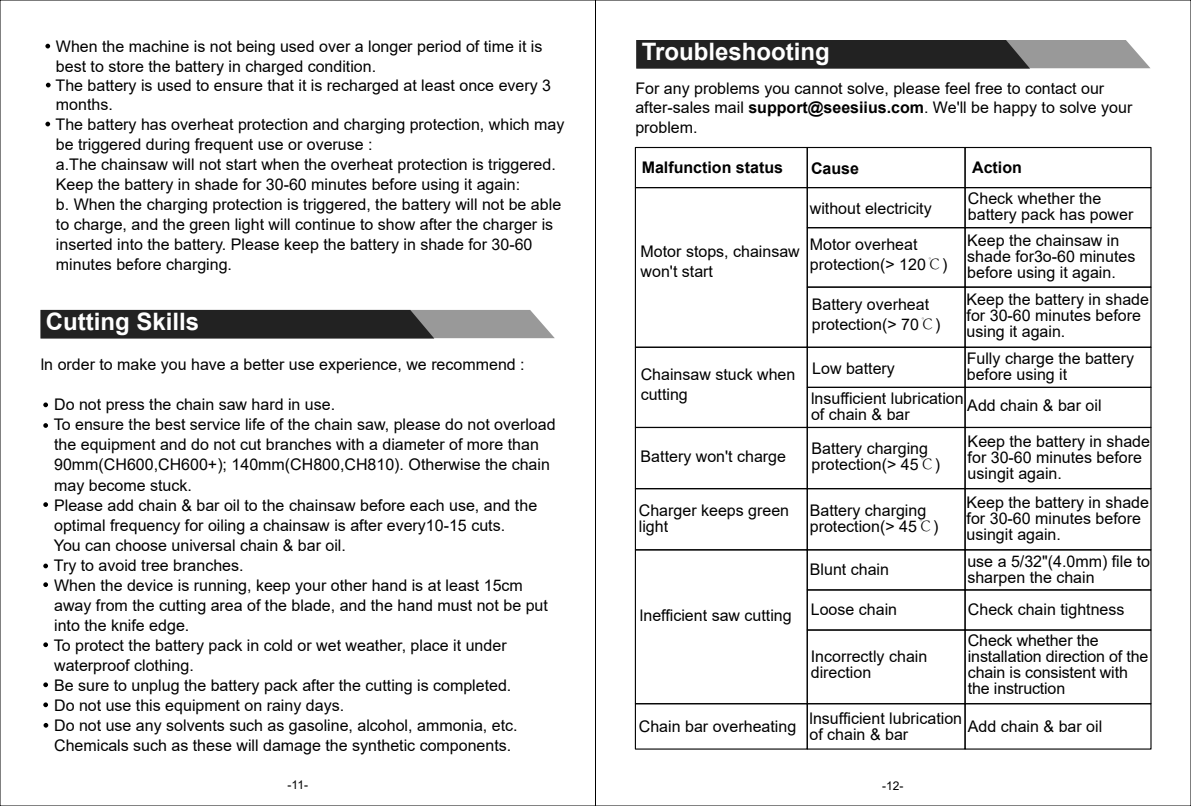
<style>
.page{position:relative;width:1191px;height:806px;background:#fff}
.page>*{position:absolute;margin:0;border:0;box-sizing:border-box;transform-origin:0 0}
.t1{font:700 24px "Arial";color:#fff}
.t2{font:16px/20px "Arial";color:#000}
.t3{font:700 16px "Arial";color:#000}
.t4{font:12px "Arial";color:#000}
.s1{font-weight:700}
.s2{font-family:"Adobe Song Std";font-weight:300}
</style>
<div class="page">
<svg style="left:40px;top:310px;width:515px;height:28px;background:#434343"></svg>
<svg style="left:636px;top:40px;width:514px;height:29px;background:#454545"></svg>
<svg style="left:45px;top:44px;width:5px;height:4px"></svg>
<svg style="left:45px;top:122px;width:5px;height:4px"></svg>
<svg style="left:43px;top:402px;width:5px;height:5px"></svg>
<svg style="left:43px;top:423px;width:5px;height:4px"></svg>
<svg style="left:43px;top:502px;width:5px;height:4px"></svg>
<svg style="left:43px;top:563px;width:5px;height:5px"></svg>
<svg style="left:43px;top:582px;width:5px;height:4px"></svg>
<svg style="left:43px;top:642px;width:5px;height:4px"></svg>
<svg style="left:43px;top:682px;width:5px;height:4px"></svg>
<svg style="left:43px;top:702px;width:5px;height:4px"></svg>
<svg style="left:44px;top:723px;width:4px;height:4px"></svg>
<svg style="left:46px;top:83px;width:5px;height:4px"></svg>
<div style="left:635px;top:147px;width:173px;height:41px;border:1px solid #040404"></div>
<div style="left:635px;top:187px;width:173px;height:160px;border:1px solid #040404"></div>
<div style="left:806px;top:147px;width:159px;height:41px;border:1px solid #040404"></div>
<div style="left:964px;top:147px;width:187px;height:41px;border:1px solid #040404"></div>
<div style="left:806px;top:187px;width:159px;height:41px;border:1px solid #040404"></div>
<div style="left:964px;top:187px;width:187px;height:41px;border:1px solid #040404"></div>
<div style="left:806px;top:227px;width:159px;height:60px;border:1px solid #040404"></div>
<div style="left:964px;top:227px;width:187px;height:60px;border:1px solid #040404"></div>
<div style="left:964px;top:286px;width:187px;height:61px;border:1px solid #040404"></div>
<div style="left:806px;top:286px;width:159px;height:61px;border:1px solid #040404"></div>
<div style="left:635px;top:346px;width:173px;height:82px;border:1px solid #040404"></div>
<div style="left:806px;top:346px;width:159px;height:41px;border:1px solid #040404"></div>
<div style="left:964px;top:346px;width:187px;height:41px;border:1px solid #040404"></div>
<div style="left:806px;top:386px;width:159px;height:42px;border:1px solid #040404"></div>
<div style="left:964px;top:386px;width:187px;height:42px;border:1px solid #040404"></div>
<div style="left:806px;top:629px;width:159px;height:74px;border:1px solid #040404"></div>
<div style="left:964px;top:629px;width:187px;height:74px;border:1px solid #040404"></div>
<div style="left:635px;top:426px;width:173px;height:63px;border:1px solid #040404"></div>
<div style="left:806px;top:426px;width:159px;height:63px;border:1px solid #040404"></div>
<div style="left:964px;top:426px;width:187px;height:63px;border:1px solid #040404"></div>
<div style="left:635px;top:488px;width:173px;height:62px;border:1px solid #040404"></div>
<div style="left:806px;top:488px;width:159px;height:62px;border:1px solid #040404"></div>
<div style="left:964px;top:488px;width:187px;height:62px;border:1px solid #040404"></div>
<div style="left:635px;top:549px;width:173px;height:154px;border:1px solid #040404"></div>
<div style="left:806px;top:549px;width:159px;height:41px;border:1px solid #040404"></div>
<div style="left:964px;top:549px;width:187px;height:41px;border:1px solid #040404"></div>
<div style="left:635px;top:702px;width:173px;height:47px;border:1px solid #040404"></div>
<div style="left:806px;top:702px;width:159px;height:47px;border:1px solid #040404"></div>
<div style="left:964px;top:702px;width:187px;height:47px;border:1px solid #040404"></div>
<p class="t2" style="left:56px;top:37px;width:510px">When the machine is not being used over a longer period of time it is best to store the battery in charged condition.<br>The battery is used to ensure that it is recharged at least once every 3 months.<br>The battery has overheat protection and charging protection, which may be triggered during frequent use or overuse :<br>a.The chainsaw will not start when the overheat protection is triggered.<br>Keep the battery in shade for 30-60 minutes before using it again:<br>b. When the charging protection is triggered, the battery will not be able to charge, and the green light will continue to show after the charger is inserted into the battery. Please keep the battery in shade for 30-60 minutes before charging.</p>
<h1 class="t1" style="left:46px;top:304px;width:155px">Cutting Skills</h1>
<h1 class="t1" style="left:641px;top:35px;width:190px">Troubleshooting</h1>
<p class="t2" style="left:635px;top:79px;width:498px;line-height:19.2px">For any problems you cannot solve, please feel free to contact our after-sales mail <span class="s1">support@seesiius.com</span>. We'll be happy to solve your problem.</p>
<p class="t3" style="left:641px;top:156px;width:143px">Malfunction status</p>
<p class="t3" style="left:811px;top:157px;width:50px">Cause</p>
<p class="t3" style="left:972px;top:156px;width:51px">Action</p>
<p class="t2" style="left:640px;top:241px;width:161px">Motor stops, chainsaw won't start</p>
<p class="t2" style="left:810px;top:198px;width:123px">without electricity</p>
<p class="t2" style="left:968px;top:190px;width:167px;line-height:16px">Check whether the battery pack has power</p>
<p class="t2" style="left:810px;top:234px;width:139px">Motor overheat protection(&gt; 120<span class="s2">℃</span>)</p>
<p class="t2" style="left:811px;top:294px;width:130px">Battery overheat protection(&gt; 70<span class="s2">℃</span>)</p>
<p class="t2" style="left:966px;top:291px;width:184px;line-height:16px">Keep the battery in shade for 30-60 minutes before using it again.</p>
<p class="t2" style="left:967px;top:232px;width:170px;line-height:16px">Keep the chainsaw in shade for3o-60 minutes before using it again.</p>
<p class="t2" style="left:966px;top:349px;width:169px;line-height:16px">Fully charge the battery before using it</p>
<p class="t2" style="left:41px;top:354px;width:485px">ln order to make you have a better use experience, we recommend :</p>
<p class="t2" style="left:54px;top:394px;width:503px">Do not press the chain saw hard in use.<br>To ensure the best service life of the chain saw, please do not overload the equipment and do not cut branches with a diameter of more than 90mm(CH600,CH600+); 140mm(CH800,CH810). Otherwise the chain may become stuck.<br>Please add chain &amp; bar oil to the chainsaw before each use, and the optimal frequency for oiling a chainsaw is after every10-15 cuts.<br>You can choose universal chain &amp; bar oil.<br>Try to avoid tree branches.<br>When the device is running, keep your other hand is at least 15cm away from the cutting area of the blade, and the hand must not be put into the knife edge.<br>To protect the battery pack in cold or wet weather, place it under waterproof clothing.<br>Be sure to unplug the battery pack after the cutting is completed.<br>Do not use this equipment on rainy days.<br>Do not use any solvents such as gasoline, alcohol, ammonia, etc.<br>Chemicals such as these will damage the synthetic components.</p>
<p class="t4" style="left:288px;top:776px;width:22px">-11-</p>
<p class="t4" style="left:882px;top:777px;width:23px">-12-</p>
<p class="t2" style="left:812px;top:358px;width:84px">Low battery</p>
<p class="t2" style="left:640px;top:364px;width:156px">Chainsaw stuck when cutting</p>
<p class="t2" style="left:811px;top:390px;width:154px;line-height:16px">lnsufficient lubrication of chain &amp; bar</p>
<p class="t2" style="left:967px;top:395px;width:136px">Add chain &amp; bar oil</p>
<p class="t2" style="left:967px;top:433px;width:184px;line-height:16px">Keep the battery in shade for 30-60 minutes before usingit again.</p>
<p class="t2" style="left:640px;top:446px;width:147px">Battery won't charge</p>
<p class="t2" style="left:811px;top:440px;width:130px;line-height:16px">Battery charging protection(&gt; 45<span class="s2">℃</span>)</p>
<p class="t2" style="left:639px;top:502px;width:152px;line-height:16px">Charger keeps green light</p>
<p class="t2" style="left:966px;top:494px;width:184px;line-height:16px">Keep the battery in shade for 30-60 minutes before usingit again.</p>
<p class="t2" style="left:809px;top:502px;width:130px;line-height:16px">Battery charging protection(&gt; 45<span class="s2">℃</span>)</p>
<p class="t2" style="left:810px;top:559px;width:81px">Blunt chain</p>
<p class="t2" style="left:811px;top:598px;width:88px">Loose chain</p>
<p class="t2" style="left:811px;top:647px;width:118px;line-height:16px">Incorrectly chain direction</p>
<p class="t2" style="left:967px;top:552px;width:184px;line-height:16px">use a 5/32"(4.0mm) file to sharpen the chain</p>
<p class="t2" style="left:968px;top:593px;width:158px;line-height:31px">Check chain tightness<br>Check whether the</p>
<p class="t2" style="left:968px;top:647px;width:182px;line-height:16px">installation direction of the chain is consistent with the instruction</p>
<p class="t2" style="left:640px;top:604px;width:153px">lnefficient saw cutting</p>
<p class="t2" style="left:639px;top:715px;width:159px">Chain bar overheating</p>
<p class="t2" style="left:809px;top:709px;width:154px;line-height:16px">lnsufficient lubrication of chain &amp; bar</p>
<p class="t2" style="left:968px;top:715px;width:136px">Add chain &amp; bar oil</p>
</div>
